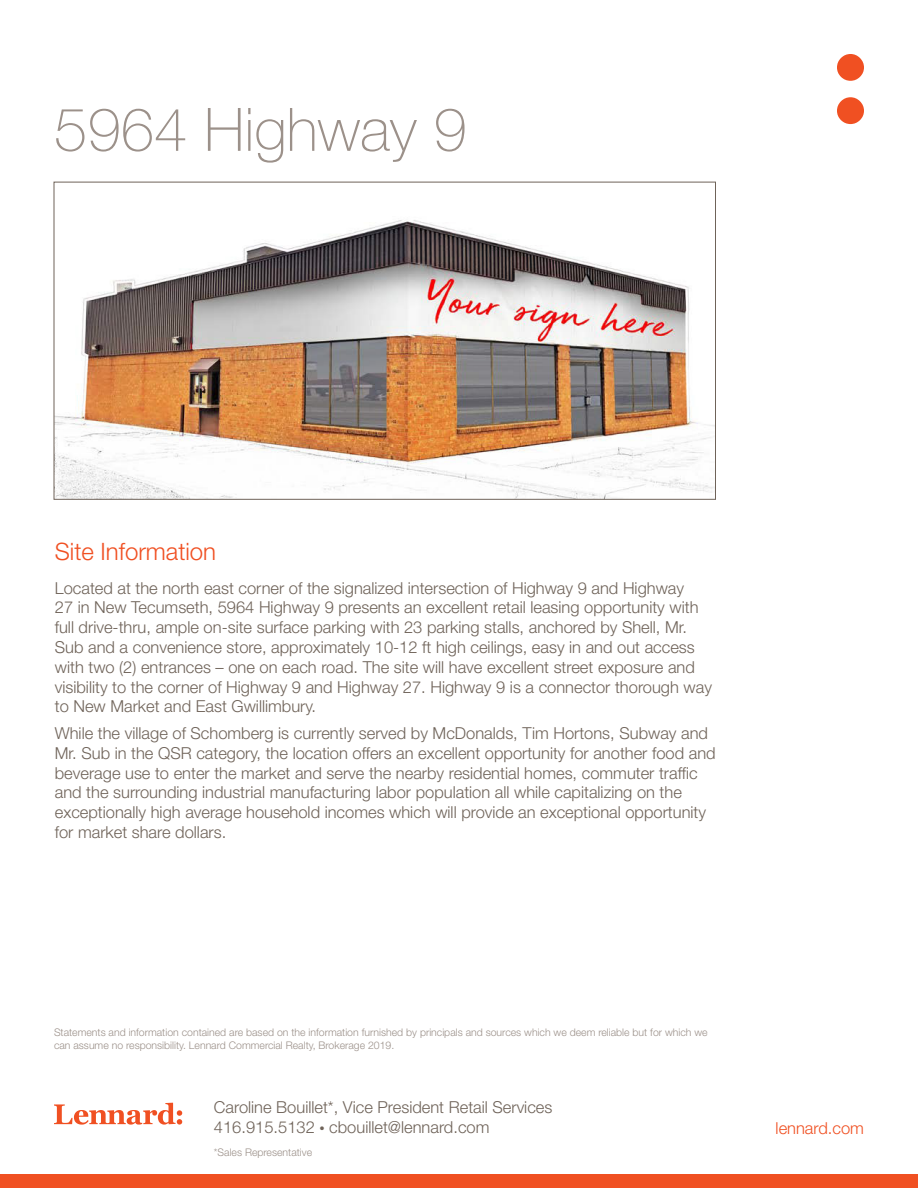
<style>
.page{position:relative;width:918px;height:1188px;background:#fff}
.page>*{position:absolute;margin:0;border:0;box-sizing:border-box;transform-origin:0 0}
.Heading_2{font:100 60px "Helvetica Neue LT Std";color:#9c918a}
.Heading_3{font:300 24px "Helvetica Neue LT Std";color:#f05022}
.Paragraph{font:300 16.5px/19.8px "Helvetica Neue LT Std";color:#6f6359}
.t1{font:300 16.5px "Helvetica Neue LT Std";color:#f05022}
.Notes___Disclaimer{font:300 10.5px/12.6px "Helvetica Neue LT Std";color:#9c918a}
.s1{font-size:10.5px}
</style>
<div class="page">
<div style="left:0;top:1174px;width:918px;height:14px;background:#f05022"></div>
<svg style="left:837px;top:54px;width:27px;height:70px"></svg>
<svg style="left:54px;top:1103px;width:128px;height:22px"></svg>
<img style="left:56px;top:220px;width:658px;height:278px">
<p class="Heading_2" style="left:54px;top:95px;width:414px">5964 Highway 9</p>
<p class="Heading_3" style="left:55px;top:537px;width:163px">Site Information</p>
<p class="Paragraph" style="left:55px;top:578px;width:659px">Located at the north east corner of the signalized intersection of Highway 9 and Highway<br>27 in New Tecumseth, 5964 Highway 9 presents an excellent retail leasing opportunity with full drive-thru, ample on-site surface parking with 23 parking stalls, anchored by Shell, Mr.<br>Sub and a convenience store, approximately 10-12 ft high ceilings, easy in and out access with two (2) entrances – one on each road. The site will have excellent street exposure and visibility to the corner of Highway 9 and Highway 27. Highway 9 is a connector thorough way to New Market and East Gwillimbury.</p>
<p class="Paragraph" style="left:55px;top:723px;width:662px">While the village of Schomberg is currently served by McDonalds, Tim Hortons, Subway and Mr. Sub in the QSR category, the location offers an excellent opportunity for another food and beverage use to enter the market and serve the nearby residential homes, commuter traffic and the surrounding industrial manufacturing labor population all while capitalizing on the exceptionally high average household incomes which will provide an exceptional opportunity for market share dollars.</p>
<p class="Notes___Disclaimer" style="left:54px;top:1026px;width:655px">Statements and information contained are based on the information furnished by principals and sources which we deem reliable but for which we can assume no responsibility. Lennard Commercial Realty, Brokerage 2019.</p>
<p class="Paragraph" style="left:214px;top:1097px;width:340px">Caroline Bouillet*, Vice President Retail Services<br>416.915.5132 <span class="s1">•</span> cbouillet@lennard.com</p>
<p class="Notes___Disclaimer" style="left:214px;top:1146px;width:100px">*Sales Representative</p>
<p class="t1" style="left:776px;top:1118px;width:90px">lennard.com</p>
</div>
